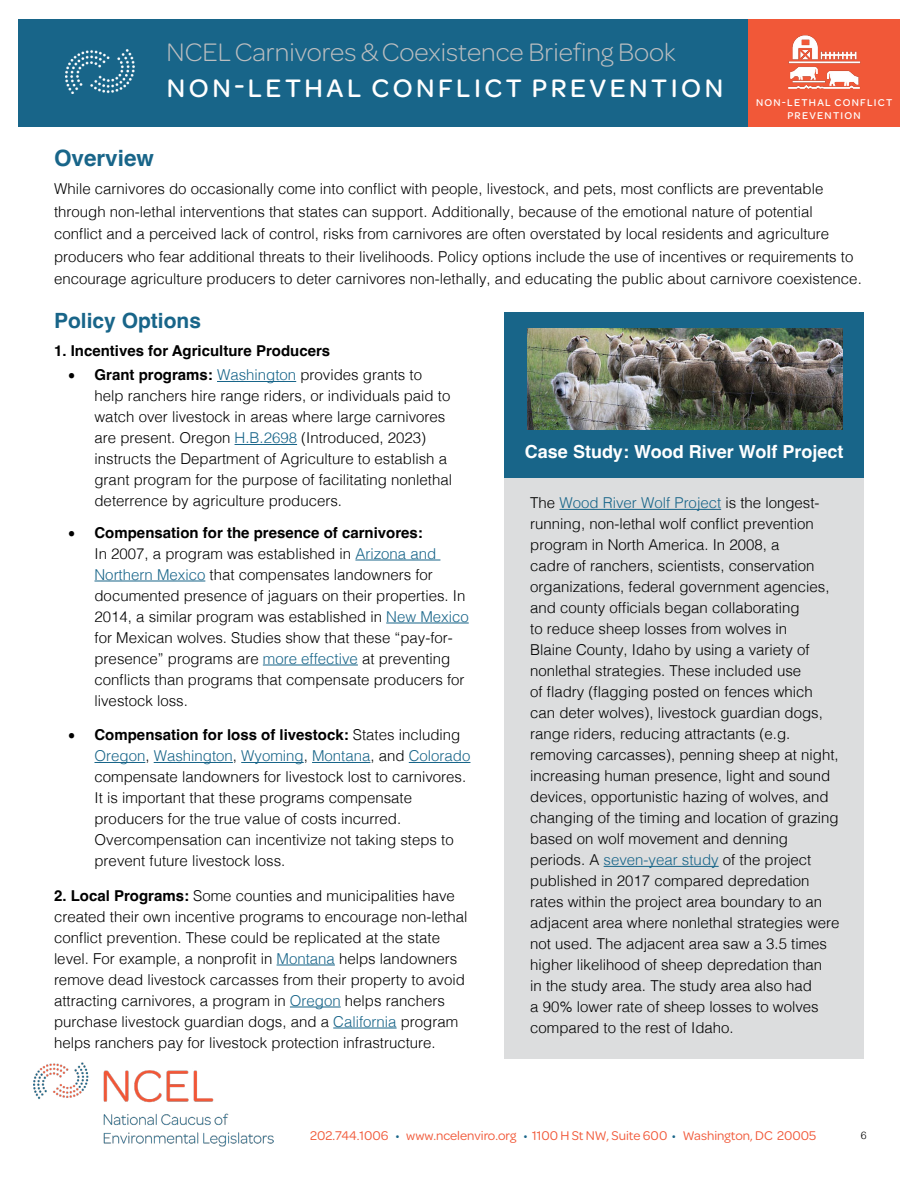
<style>
.page{position:relative;width:918px;height:1188px;background:#fff}
.page>*{position:absolute;margin:0;border:0;box-sizing:border-box;transform-origin:0 0}
.t1{font:300 27px "Omnes";color:#bcbec0}
.t2{font:500 27px "Omnes";letter-spacing:.13em;color:#fff}
.t3{font:700 22.5px "Helvetica";color:#186589}
.t4{font:700 21px "Helvetica";color:#186589}
.t5{font:700 18px "Helvetica";color:#fff}
.t6{font:300 15px/21px "Helvetica";color:#000}
.t7{font:700 15px/24px "Helvetica";color:#000}
.t8{font:13.5px "Omnes";color:#f15838}
.t9{font:500 10.5px/12.6px "Omnes";letter-spacing:.12em;color:#fff;text-align:center}
.t10{font:300 10.5px "Helvetica";color:#000}
.s1{font-family:"Helvetica Neue";font-weight:400}
.s2{font-weight:300;color:#186589}
.s3{font-weight:300}
.s4{color:#186589}
.s5{font-weight:700}
</style>
<div class="page">
<div style="left:18px;top:19px;width:882px;height:108px;background:#186589"></div>
<img style="left:66px;top:49px;width:68px;height:44px">
<img style="left:34px;top:1063px;width:239px;height:84px">
<div style="left:748px;top:19px;width:152px;height:108px;background:#f15838"></div>
<img style="left:788px;top:35px;width:72px;height:54px">
<hr style="left:217px;top:381px;width:79px;height:1px;background:#186589">
<hr style="left:235px;top:444px;width:62px;height:1px;background:#186589">
<hr style="left:355px;top:560px;width:85px;height:1px;background:#186589">
<hr style="left:94px;top:581px;width:111px;height:1px;background:#186589">
<hr style="left:386px;top:623px;width:83px;height:1px;background:#186589">
<hr style="left:263px;top:665px;width:95px;height:1px;background:#186589">
<hr style="left:94px;top:762px;width:51px;height:1px;background:#186589">
<hr style="left:154px;top:762px;width:79px;height:1px;background:#186589">
<hr style="left:241px;top:762px;width:63px;height:1px;background:#186589">
<hr style="left:312px;top:762px;width:58px;height:1px;background:#186589">
<hr style="left:409px;top:762px;width:61px;height:1px;background:#186589">
<hr style="left:277px;top:965px;width:58px;height:1px;background:#186589">
<hr style="left:290px;top:1007px;width:51px;height:1px;background:#186589">
<hr style="left:333px;top:1028px;width:64px;height:1px;background:#186589">
<div style="left:504px;top:312px;width:360px;height:747px;background:#dcddde"></div>
<div style="left:504px;top:312px;width:360px;height:166px;background:#186589"></div>
<hr style="left:559px;top:509px;width:162px;height:1px;background:#186589">
<hr style="left:604px;top:866px;width:115px;height:1px;background:#186589">
<img style="left:527px;top:329px;width:315px;height:100px">
<h1 class="t1" style="left:167px;top:34px;width:511px">NCEL Carnivores &amp; Coexistence Briefing Book</h1>
<h1 class="t2" style="left:167px;top:69px;width:558px">NON-LETHAL CONFLICT PREVENTION</h1>
<p class="t9" style="left:756px;top:96px;width:138px">NON-LETHAL CONFLICT<br>PREVENTION</p>
<h2 class="t3" style="left:54px;top:144px;width:102px">Overview</h2>
<p class="t6" style="left:54px;top:177px;width:809px;line-height:22.5px">While carnivores do occasionally come into conflict with people, livestock, and pets, most conflicts are preventable through non-lethal interventions that states can support. Additionally, because of the emotional nature of potential conflict and a perceived lack of control, risks from carnivores are often overstated by local residents and agriculture producers who fear additional threats to their livelihoods. Policy options include the use of incentives or requirements to encourage agriculture producers to deter carnivores non-lethally, and educating the public about carnivore coexistence.</p>
<h3 class="t4" style="left:54px;top:308px;width:149px">Policy Options</h3>
<p class="t7" style="left:68px;top:341px;width:356px;text-indent:-14px">1. Incentives for Agriculture Producers<br><span class="s1">࡟</span> Grant programs: <span class="s2">Washington</span> <span class="s3">provides grants to</span></p>
<p class="t6" style="left:94px;top:384px;width:359px">help ranchers hire range riders, or individuals paid to watch over livestock in areas where large carnivores are present. Oregon <span class="s4">H.B.2698</span> (Introduced, 2023) instructs the Department of Agriculture to establish a grant program for the purpose of facilitating nonlethal deterrence by agriculture producers.</p>
<p class="t6" style="left:94px;top:521px;width:376px;text-indent:-27px"><span class="s1">࡟</span> <span class="s5">Compensation for the presence of carnivores:<br></span>In 2007, a program was established in <span class="s4">Arizona and Northern Mexico</span> that compensates landowners for documented presence of jaguars on their properties. In 2014, a similar program was established in <span class="s4">New Mexico </span>for Mexican wolves. Studies show that these “pay-for&shy;presence” programs are <span class="s4">more effective</span> at preventing conflicts than programs that compensate producers for livestock loss.</p>
<p class="t6" style="left:95px;top:723px;width:377px;text-indent:-27px"><span class="s1">࡟</span> <span class="s5">Compensation for loss of livestock:</span> States including <span class="s4">Oregon</span>, <span class="s4">Washington</span>, <span class="s4">Wyoming</span>, <span class="s4">Montana</span>, and <span class="s4">Colorado </span>compensate landowners for livestock lost to carnivores.<br>It is important that these programs compensate producers for the true value of costs incurred.<br>Overcompensation can incentivize not taking steps to prevent future livestock loss.</p>
<p class="t6" style="left:54px;top:884px;width:415px"><span class="s5">2. Local Programs:</span> Some counties and municipalities have created their own incentive programs to encourage non-lethal conflict prevention. These could be replicated at the state level. For example, a nonprofit in <span class="s4">Montana</span> helps landowners remove dead livestock carcasses from their property to avoid attracting carnivores, a program in <span class="s4">Oregon</span> helps ranchers purchase livestock guardian dogs, and a <span class="s4">California</span> program helps ranchers pay for livestock protection infrastructure.</p>
<p class="t5" style="left:525px;top:440px;width:320px">Case Study: Wood River Wolf Project</p>
<p class="t6" style="left:530px;top:491px;width:311px">The <span class="s4">Wood River Wolf Project</span> is the longest&shy;running, non-lethal wolf conflict prevention program in North America. In 2008, a<br>cadre of ranchers, scientists, conservation organizations, federal government agencies, and county officials began collaborating<br>to reduce sheep losses from wolves in<br>Blaine County, Idaho by using a variety of nonlethal strategies. These included use<br>of fladry (flagging posted on fences which can deter wolves), livestock guardian dogs, range riders, reducing attractants (e.g. removing carcasses), penning sheep at night, increasing human presence, light and sound devices, opportunistic hazing of wolves, and changing of the timing and location of grazing based on wolf movement and denning periods. A <span class="s4">seven-year study</span> of the project published in 2017 compared depredation rates within the project area boundary to an adjacent area where nonlethal strategies were not used. The adjacent area saw a 3.5 times higher likelihood of sheep depredation than<br>in the study area. The study area also had<br>a 90% lower rate of sheep losses to wolves compared to the rest of Idaho.</p>
<p class="t8" style="left:310px;top:1127px;width:508px">202.744.1006 <span class="s4">•</span> www.ncelenviro.org <span class="s4">•</span> 1100 H St NW, Suite 600 <span class="s4">•</span> Washington, DC 20005</p>
<p class="t10" style="left:861px;top:1127px;width:7px">6</p>
</div>
